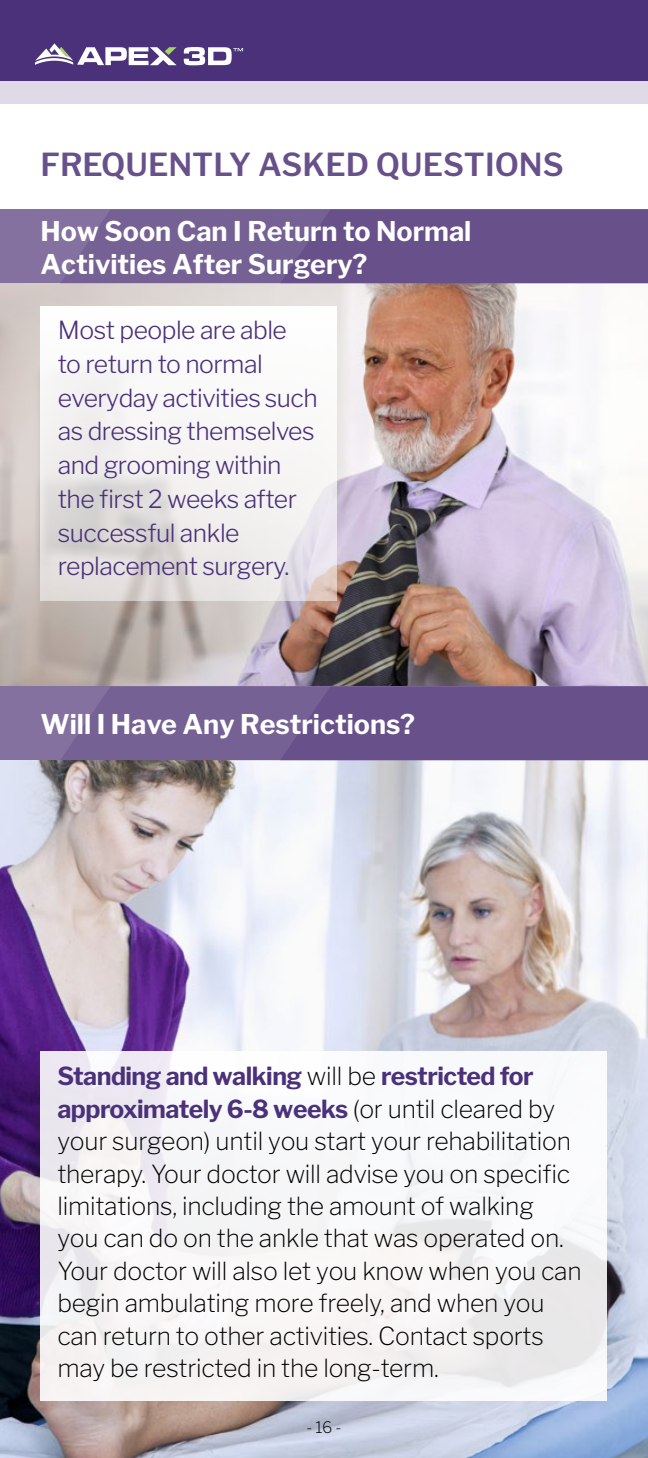
<style>
.page{position:relative;width:648px;height:1458px;background:#fff}
.page>*{position:absolute;margin:0;border:0;box-sizing:border-box;transform-origin:0 0}
.t1{font:600 31.5px "Libre Franklin";color:#68518b}
.t2{font:700 27px/32.4px "Libre Franklin";color:#fff}
.t3{font:200 24.75px/32.4px "Libre Franklin";letter-spacing:-.01em;color:#000}
.t4{font:300 24.75px/33.8px "Libre Franklin";letter-spacing:-.02em;color:#4a317a}
.t5{font:200 15.75px "Libre Franklin";color:#000}
.s1{font-weight:700;color:#4a317a}
</style>
<div class="page">
<img style="left:0;top:283px;width:648px;height:404px">
<img style="left:0;top:760px;width:648px;height:698px">
<div style="left:0;top:210px;width:648px;height:73px;background:#8571a0"></div>
<svg style="left:61px;top:210px;width:219px;height:73px;fill:#766195"></svg>
<div style="left:280px;top:210px;width:368px;height:73px;background:#68518b"></div>
<div style="left:0;top:687px;width:648px;height:73px;background:#8571a0"></div>
<svg style="left:61px;top:687px;width:219px;height:73px;fill:#766195"></svg>
<div style="left:280px;top:687px;width:368px;height:73px;background:#68518b"></div>
<div style="left:0;top:0;width:648px;height:104px;background:#dfdae6"></div>
<div style="left:0;top:0;width:648px;height:81px;background:#4a317a"></div>
<svg style="left:184px;top:47px;width:59px;height:18px"></svg>
<svg style="left:35px;top:43px;width:142px;height:22px"></svg>
<svg style="left:40px;top:307px;width:298px;height:294px;fill:#f5f3f2"></svg>
<svg style="left:40px;top:1051px;width:568px;height:350px"></svg>
<p class="t1" style="left:40px;top:146px;width:525px">FREQUENTLY ASKED QUESTIONS</p>
<p class="t2" style="left:40px;top:215px;width:432px">How Soon Can I Return to Normal<br>Activities After Surgery?</p>
<p class="t4" style="left:58px;top:313px;width:262px">Most people are able<br>to return to normal everyday activities such as dressing themselves and grooming within the first 2 weeks after successful ankle replacement surgery.</p>
<p class="t2" style="left:40px;top:708px;width:376px">Will I Have Any Restrictions?</p>
<p class="t3" style="left:57px;top:1060px;width:526px"><span class="s1">Standing and walking</span> will be <span class="s1">restricted for approximately 6-8 weeks</span> (or until cleared by your surgeon) until you start your rehabilitation therapy. Your doctor will advise you on specific limitations, including the amount of walking<br>you can do on the ankle that was operated on.<br>Your doctor will also let you know when you can begin ambulating more freely, and when you can return to other activities. Contact sports may be restricted in the long-term.</p>
<p class="t5" style="left:306px;top:1418px;width:37px">- 16 -</p>
</div>
